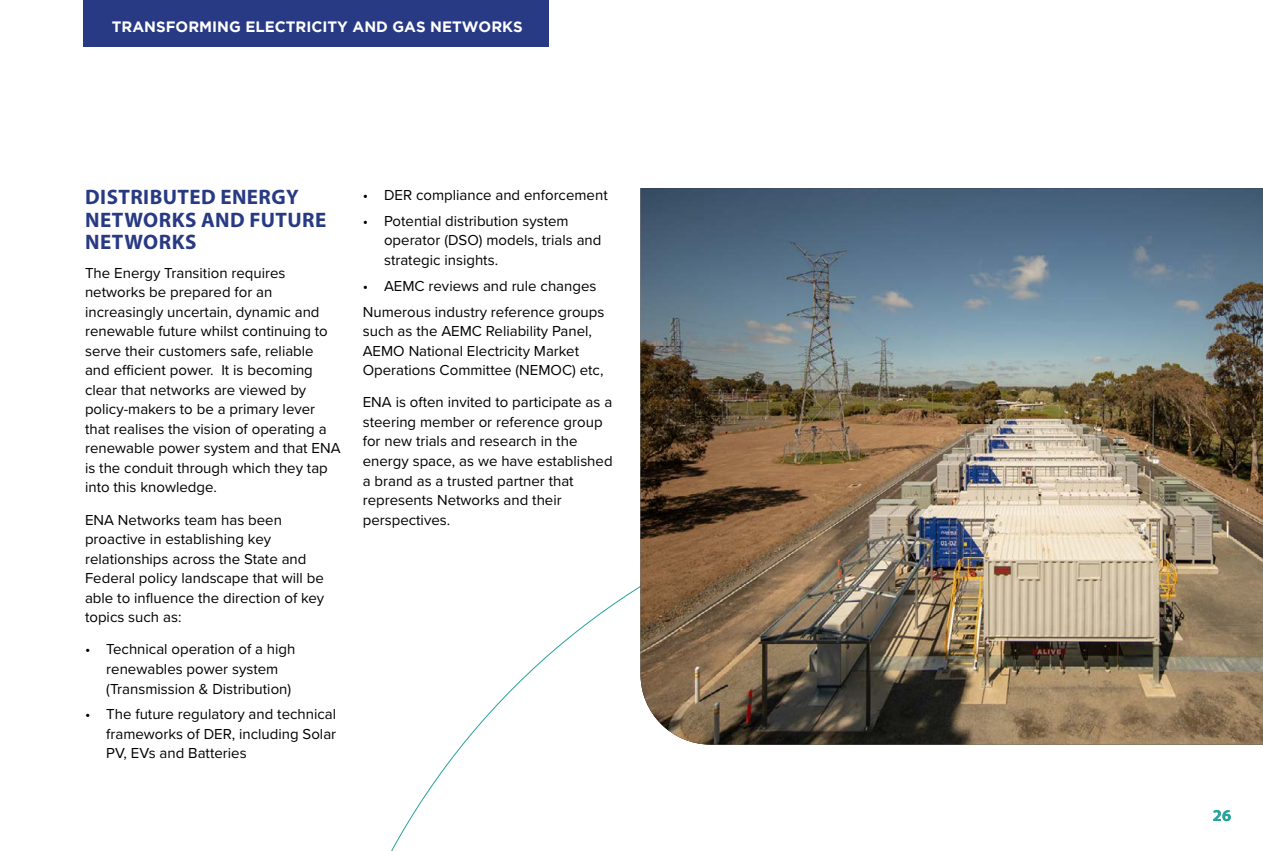
<style>
.page{position:relative;width:1263px;height:851px;background:#fff}
.page>*{position:absolute;margin:0;border:0;box-sizing:border-box;transform-origin:0 0}
.Heading_2{font:700 21px/22.6px "Myriad Pro";letter-spacing:.02em;color:#283a83}
.t1{font:700 16.5px "Myriad Pro";color:#26a39c}
.BODY_NEW{font:15px/19.5px "Proxima Nova";color:#000}
.HA{font:700 15px "Gotham";color:#fff}
</style>
<div class="page">
<img style="left:640px;top:188px;width:623px;height:556px">
<div style="left:83px;top:0;width:466px;height:47px;background:#283a83"></div>
<p class="HA" style="left:112px;top:18px;width:412px">TRANSFORMING ELECTRICITY AND GAS NETWORKS</p>
<p class="Heading_2" style="left:85px;top:185px;width:243px">DISTRIBUTED ENERGY<br>NETWORKS AND FUTURE<br>NETWORKS</p>
<p class="BODY_NEW" style="left:85px;top:262px;width:257px">The Energy Transition requires networks be prepared for an increasingly uncertain, dynamic and renewable future whilst continuing to serve their customers safe, reliable and efficient power. It is becoming clear that networks are viewed by policy-makers to be a primary lever that realises the vision of operating a renewable power system and that ENA is the conduit through which they tap into this knowledge.</p>
<p class="BODY_NEW" style="left:85px;top:509px;width:241px">ENA Networks team has been proactive in establishing key relationships across the State and<br>Federal policy landscape that will be able to influence the direction of key topics such as:</p>
<p class="BODY_NEW" style="left:106px;top:639px;width:191px;text-indent:-21px">• Technical operation of a high renewables power system (Transmission &amp; Distribution)</p>
<p class="BODY_NEW" style="left:106px;top:703px;width:231px;text-align:justify;text-indent:-21px">• The future regulatory and technical frameworks of DER, including Solar PV, EVs and Batteries</p>
<p class="BODY_NEW" style="left:363px;top:184px;width:246px">• DER compliance and enforcement</p>
<p class="BODY_NEW" style="left:384px;top:210px;width:219px;text-indent:-21px">• Potential distribution system operator (DSO) models, trials and strategic insights.</p>
<p class="BODY_NEW" style="left:363px;top:275px;width:235px">• AEMC reviews and rule changes</p>
<p class="BODY_NEW" style="left:363px;top:301px;width:243px">Numerous industry reference groups such as the AEMC Reliability Panel, AEMO National Electricity Market Operations Committee (NEMOC) etc,</p>
<p class="BODY_NEW" style="left:363px;top:392px;width:251px">ENA is often invited to participate as a steering member or reference group for new trials and research in the energy space, as we have established a brand as a trusted partner that represents Networks and their perspectives.</p>
<p class="t1" style="left:1213px;top:804px;width:20px">26</p>
</div>
